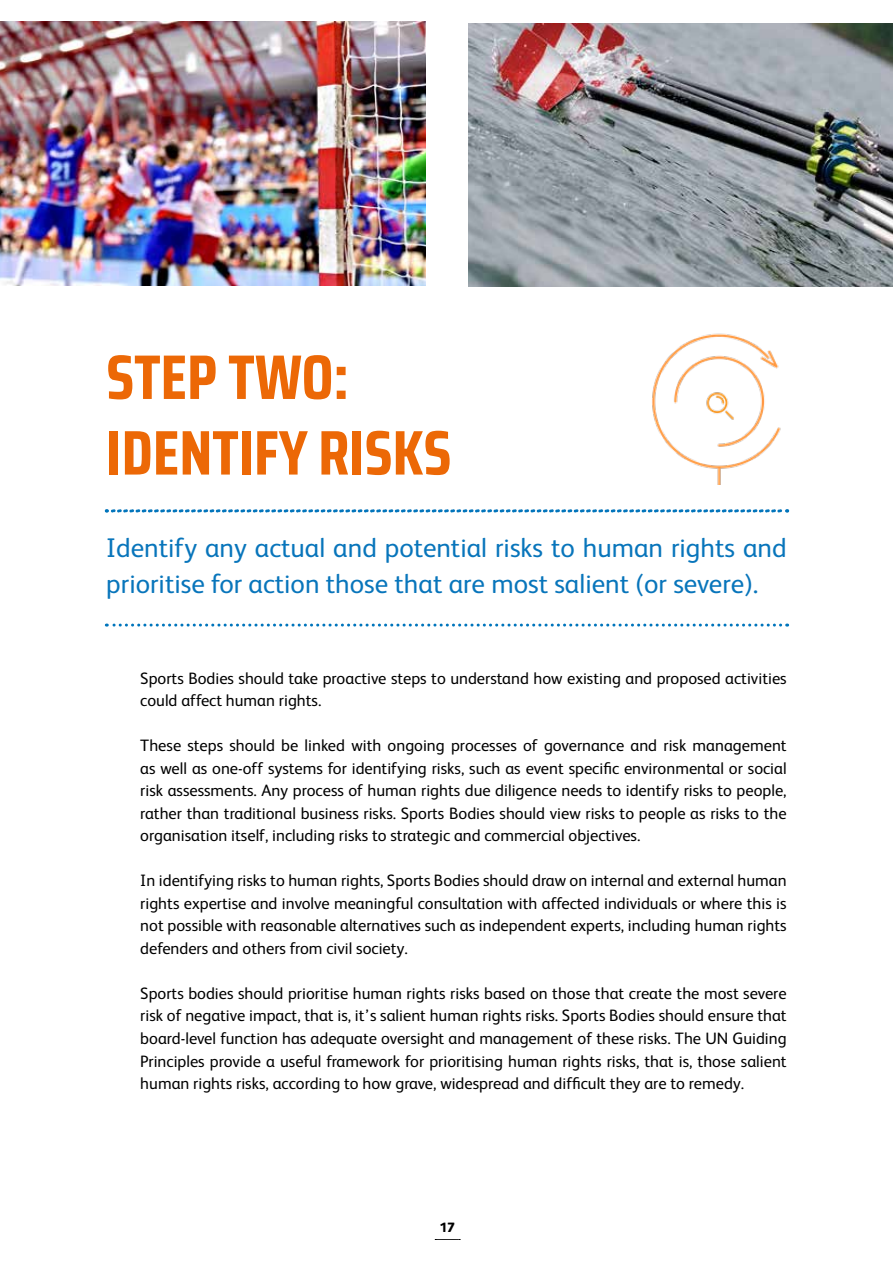
<style>
.page{position:relative;width:893px;height:1263px;background:#fff}
.page>*{position:absolute;margin:0;border:0;box-sizing:border-box;transform-origin:0 0}
.t1{font:700 63px/75.6px "Saira Condensed";color:#ec6806}
.t2{font:27px/36px "FS Albert";color:#0875bb}
.t3{font:16.5px/22.5px "FS Albert";color:#000;text-align:justify}
.t4{font:800 13.5px "FS Albert";color:#000}
</style>
<div class="page">
<svg style="left:435px;top:1239px;width:25px;height:1px"></svg>
<svg style="left:106px;top:623px;width:675px;height:3px"></svg>
<svg style="left:106px;top:509px;width:682px;height:3px"></svg>
<img style="left:652px;top:333px;width:129px;height:152px">
<img style="left:0;top:22px;width:426px;height:263px">
<img style="left:468px;top:23px;width:425px;height:264px">
<h1 class="t1" style="left:106px;top:339px;width:347px">STEP TWO:<br>IDENTIFY RISKS</h1>
<h2 class="t2" style="left:106px;top:529px;width:682px">Identify any actual and potential risks to human rights and prioritise for action those that are most salient (or severe).</h2>
<p class="t3" style="left:140px;top:666px;width:648px">Sports Bodies should take proactive steps to understand how existing and proposed activities could affect human rights.</p>
<p class="t3" style="left:140px;top:734px;width:648px">These steps should be linked with ongoing processes of governance and risk management as well as one-off systems for identifying risks, such as event specific environmental or social risk assessments. Any process of human rights due diligence needs to identify risks to people, rather than traditional business risks. Sports Bodies should view risks to people as risks to the organisation itself, including risks to strategic and commercial objectives.</p>
<p class="t3" style="left:140px;top:869px;width:648px">In identifying risks to human rights, Sports Bodies should draw on internal and external human rights expertise and involve meaningful consultation with affected individuals or where this is not possible with reasonable alternatives such as independent experts, including human rights defenders and others from civil society.</p>
<p class="t3" style="left:140px;top:981px;width:648px">Sports bodies should prioritise human rights risks based on those that create the most severe risk of negative impact, that is, it’s salient human rights risks. Sports Bodies should ensure that board-level function has adequate oversight and management of these risks. The UN Guiding Principles provide a useful framework for prioritising human rights risks, that is, those salient human rights risks, according to how grave, widespread and difficult they are to remedy.</p>
<p class="t4" style="left:439px;top:1218px;width:17px">17</p>
</div>
